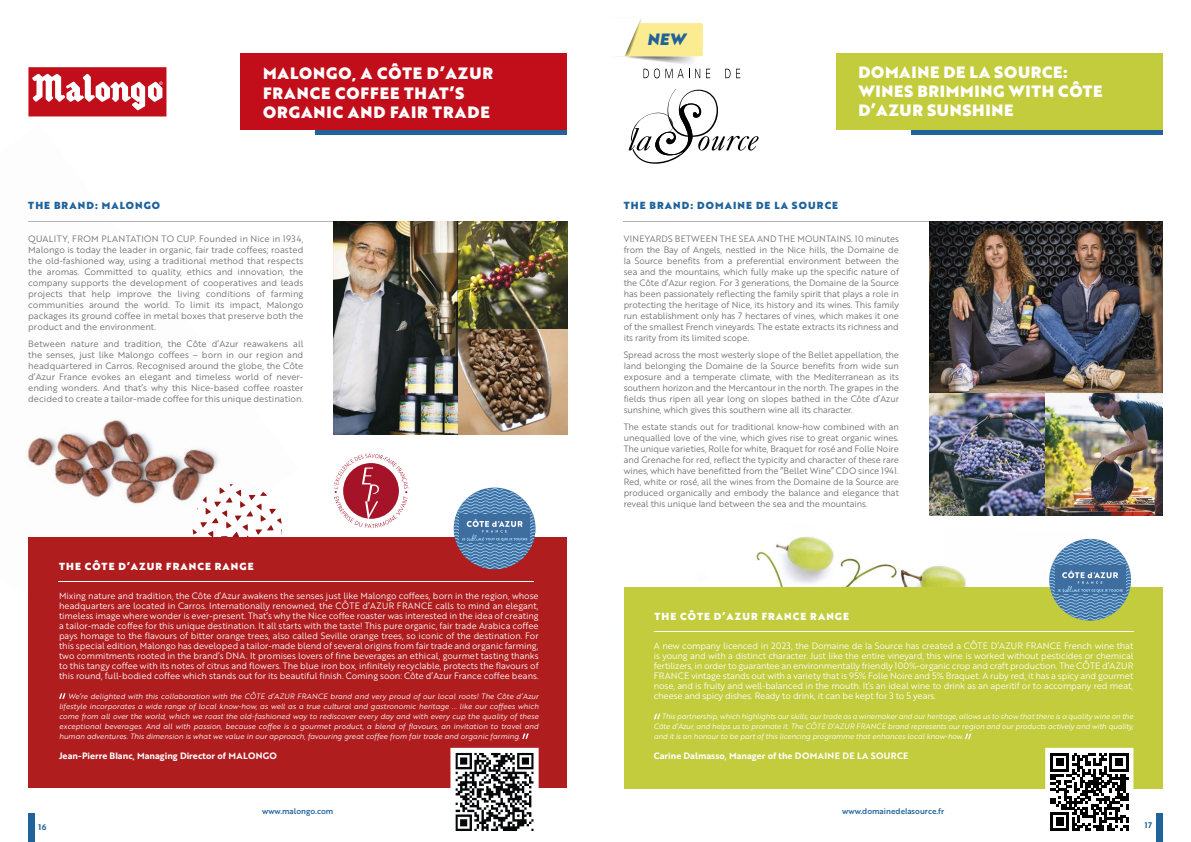
<style>
.page{position:relative;width:1191px;height:842px;background:#fff}
.page>*{position:absolute;margin:0;border:0;box-sizing:border-box;transform-origin:0 0}
.t1{font:16px/19.2px "Brother 1816 Black";letter-spacing:.06em;color:#fff}
.t2{font:16px/19.2px "Brother 1816 Black";letter-spacing:.04em;color:#fff}
.t3{font:15.9px "Brother 1816 Black Italic";color:#20639b}
.t4{font:10px "Brother 1816 Black";letter-spacing:.11em;color:#fff}
.t5{font:10px "Brother 1816 Black";letter-spacing:.11em;color:#20639b}
.t6{font:9px/11px "Brother 1816 Book";letter-spacing:-.01em;color:#6f6f6e;text-align:justify}
.t7{font:9px/10px "Brother 1816 Book";color:#fff;text-align:justify}
.t8{font:9px "Brother 1816 Bold";color:#fff}
.t9{font:8px "Brother 1816 Medium";color:#20639b}
.t10{font:8px "Brother 1816 Bold";color:#20639b}
.t11{font:7.5px/10px "Brother 1816 Book Italic";color:#fff;text-align:justify}
</style>
<div class="page">
<img style="left:27px;top:221px;width:272px;height:284px">
<svg style="left:189px;top:484px;width:97px;height:53px"></svg>
<div style="left:240px;top:53px;width:327px;height:77px;background:#c20e1a"></div>
<div style="left:28px;top:537px;width:539px;height:251px;background:#af1d1f"></div>
<div style="left:316px;top:130px;width:251px;height:5px;background:#20639b"></div>
<hr style="left:28px;top:222px;width:507px;height:1px;background:#b3b3b3">
<hr style="left:59px;top:581px;width:475px;height:1px;background:#fff">
<svg style="left:59px;top:693px;width:6px;height:6px"></svg>
<svg style="left:522px;top:733px;width:7px;height:6px"></svg>
<svg style="left:454px;top:488px;width:81px;height:81px"></svg>
<svg style="left:28px;top:67px;width:139px;height:50px"></svg>
<svg style="left:334px;top:454px;width:74px;height:74px"></svg>
<img style="left:334px;top:222px;width:124px;height:213px">
<img style="left:458px;top:329px;width:109px;height:106px">
<img style="left:458px;top:222px;width:109px;height:107px">
<svg style="left:450px;top:748px;width:88px;height:83px"></svg>
<div style="left:28px;top:814px;width:7px;height:28px;background:#20639b"></div>
<img style="left:756px;top:536px;width:210px;height:51px">
<div style="left:624px;top:587px;width:538px;height:201px;background:#c2cc3c"></div>
<div style="left:836px;top:53px;width:326px;height:77px;background:#c2cc3c"></div>
<div style="left:911px;top:130px;width:251px;height:5px;background:#20639b"></div>
<hr style="left:623px;top:222px;width:508px;height:1px;background:#b3b3b3">
<hr style="left:654px;top:631px;width:480px;height:1px;background:#fff">
<svg style="left:1049px;top:539px;width:82px;height:81px"></svg>
<img style="left:929px;top:392px;width:116px;height:123px">
<img style="left:1045px;top:392px;width:117px;height:123px">
<img style="left:929px;top:222px;width:233px;height:170px">
<svg style="left:643px;top:69px;width:41px;height:9px"></svg>
<svg style="left:695px;top:69px;width:5px;height:9px"></svg>
<svg style="left:706px;top:69px;width:4px;height:9px"></svg>
<svg style="left:725px;top:69px;width:5px;height:9px"></svg>
<svg style="left:736px;top:69px;width:4px;height:9px"></svg>
<svg style="left:629px;top:89px;width:129px;height:75px"></svg>
<div style="left:1156px;top:814px;width:6px;height:28px;background:#20639b"></div>
<svg style="left:654px;top:714px;width:6px;height:5px"></svg>
<svg style="left:965px;top:734px;width:6px;height:5px"></svg>
<svg style="left:1045px;top:748px;width:88px;height:83px"></svg>
<svg style="left:615px;top:19px;width:88px;height:38px"></svg>
<h2 class="t3" style="left:647px;top:27px;width:40px">NEW</h2>
<h1 class="t1" style="left:263px;top:64px;width:232px">MALONGO, A CÔTE D’AZUR<br>FRANCE COFFEE THAT’S<br>ORGANIC AND FAIR TRADE</h1>
<h1 class="t2" style="left:858px;top:62px;width:245px">DOMAINE DE LA SOURCE:<br>WINES BRIMMING WITH CÔTE<br>D’AZUR SUNSHINE</h1>
<p class="t5" style="left:28px;top:197px;width:133px">THE BRAND: MALONGO</p>
<p class="t5" style="left:624px;top:198px;width:216px">THE BRAND: DOMAINE DE LA SOURCE</p>
<p class="t6" style="left:28px;top:233px;width:277px">QUALITY, FROM PLANTATION TO CUP. Founded in Nice in 1934, Malongo is today the leader in organic, fair trade coffees; roasted the old-fashioned way, using a traditional method that respects the aromas. Committed to quality, ethics and innovation, the company supports the development of cooperatives and leads projects that help improve the living conditions of farming communities around the world. To limit its impact, Malongo packages its ground coffee in metal boxes that preserve both the product and the environment.</p>
<p class="t6" style="left:28px;top:338px;width:277px">Between nature and tradition, the Côte d’Azur reawakens all the senses, just like Malongo coffees – born in our region and headquartered in Carros. Recognised around the globe, the Côte d’Azur France evokes an elegant and timeless world of never&shy;ending wonders. And that’s why this Nice-based coffee roaster decided to create a tailor-made coffee for this unique destination.</p>
<p class="t6" style="left:624px;top:233px;width:277px">VINEYARDS BETWEEN THE SEA AND THE MOUNTAINS. 10 minutes from the Bay of Angels, nestled in the Nice hills, the Domaine de la Source benefits from a preferential environment between the sea and the mountains, which fully make up the specific nature of the Côte d’Azur region. For 3 generations, the Domaine de la Source has been passionately reflecting the family spirit that plays a role in protecting the heritage of Nice, its history and its wines. This family run establishment only has 7 hectares of vines, which makes it one of the smallest French vineyards. The estate extracts its richness and its rarity from its limited scope.</p>
<p class="t6" style="left:624px;top:349px;width:277px">Spread across the most westerly slope of the Bellet appellation, the land belonging the Domaine de la Source benefits from wide sun exposure and a temperate climate, with the Mediterranean as its southern horizon and the Mercantour in the north. The grapes in the fields thus ripen all year long on slopes bathed in the Côte d’Azur sunshine, which gives this southern wine all its character.</p>
<p class="t6" style="left:624px;top:421px;width:277px">The estate stands out for traditional know-how combined with an unequalled love of the vine, which gives rise to great organic wines.<br>The unique varieties, Rolle for white, Braquet for rosé and Folle Noire and Grenache for red, reflect the typicity and character of these rare wines, which have benefitted from the “Bellet Wine” CDO since 1941.<br>Red, white or rosé, all the wines from the Domaine de la Source are produced organically and embody the balance and elegance that reveal this unique land between the sea and the mountains.</p>
<p class="t4" style="left:59px;top:558px;width:196px">THE CÔTE D’AZUR FRANCE RANGE</p>
<p class="t7" style="left:59px;top:590px;width:481px">Mixing nature and tradition, the Côte d’Azur awakens the senses just like Malongo coffees, born in the region, whose headquarters are located in Carros. Internationally renowned, the CÔTE d’AZUR FRANCE calls to mind an elegant, timeless image where wonder is ever-present. That’s why the Nice coffee roaster was interested in the idea of creating a tailor-made coffee for this unique destination. It all starts with the taste! This pure organic, fair trade Arabica coffee pays homage to the flavours of bitter orange trees, also called Seville orange trees, so iconic of the destination. For this special edition, Malongo has developed a tailor-made blend of several origins from fair trade and organic farming, two commitments rooted in the brand’s DNA. It promises lovers of fine beverages an ethical, gourmet tasting thanks to this tangy coffee with its notes of citrus and flowers. The blue iron box, infinitely recyclable, protects the flavours of this round, full-bodied coffee which stands out for its beautiful finish. Coming soon: Côte d’Azur France coffee beans.</p>
<p class="t11" style="left:59px;top:691px;width:481px;text-indent:9px">We’re delighted with this collaboration with the CÔTE d’AZUR FRANCE brand and very proud of our local roots! The Côte d’Azur lifestyle incorporates a wide range of local know-how, as well as a true cultural and gastronomic heritage ... like our coffees which come from all over the world, which we roast the old-fashioned way to rediscover every day and with every cup the quality of these exceptional beverages. And all with passion, because coffee is a gourmet product, a blend of flavours, an invitation to travel and human adventures. This dimension is what we value in our approach, favouring great coffee from fair trade and organic farming.</p>
<p class="t8" style="left:59px;top:749px;width:219px">Jean-Pierre Blanc, Managing Director of MALONGO</p>
<p class="t4" style="left:654px;top:609px;width:196px">THE CÔTE D’AZUR FRANCE RANGE</p>
<p class="t7" style="left:654px;top:640px;width:481px">A new company licenced in 2023, the Domaine de la Source has created a CÔTE D’AZUR FRANCE French wine that is young and with a distinct character. Just like the entire vineyard, this wine is worked without pesticides or chemical fertilizers, in order to guarantee an environmentally friendly 100%-organic crop and craft production. The CÔTE d’AZUR FRANCE vintage stands out with a variety that is 95% Folle Noire and 5% Braquet. A ruby red, it has a spicy and gourmet nose, and is fruity and well-balanced in the mouth. It’s an ideal wine to drink as an aperitif or to accompany red meat, cheese and spicy dishes. Ready to drink, it can be kept for 3 to 5 years.</p>
<p class="t11" style="left:654px;top:711px;width:481px;text-indent:8px">This partnership, which highlights our skills, our trade as a winemaker and our heritage, allows us to show that there is a quality wine on the Côte d’Azur, and helps us to promote it. The CÔTE D’AZUR FRANCE brand represents our region and our products actively and with quality, and it is an honour to be part of this licencing programme that enhances local know-how.</p>
<p class="t8" style="left:654px;top:749px;width:256px">Carine Dalmasso, Manager of the DOMAINE DE LA SOURCE</p>
<p class="t9" style="left:262px;top:805px;width:73px">www.malongo.com</p>
<p class="t9" style="left:842px;top:805px;width:103px">www.domainedelasource.fr</p>
<p class="t10" style="left:39px;top:821px;width:9px">16</p>
<p class="t10" style="left:1144px;top:819px;width:9px">17</p>
</div>
